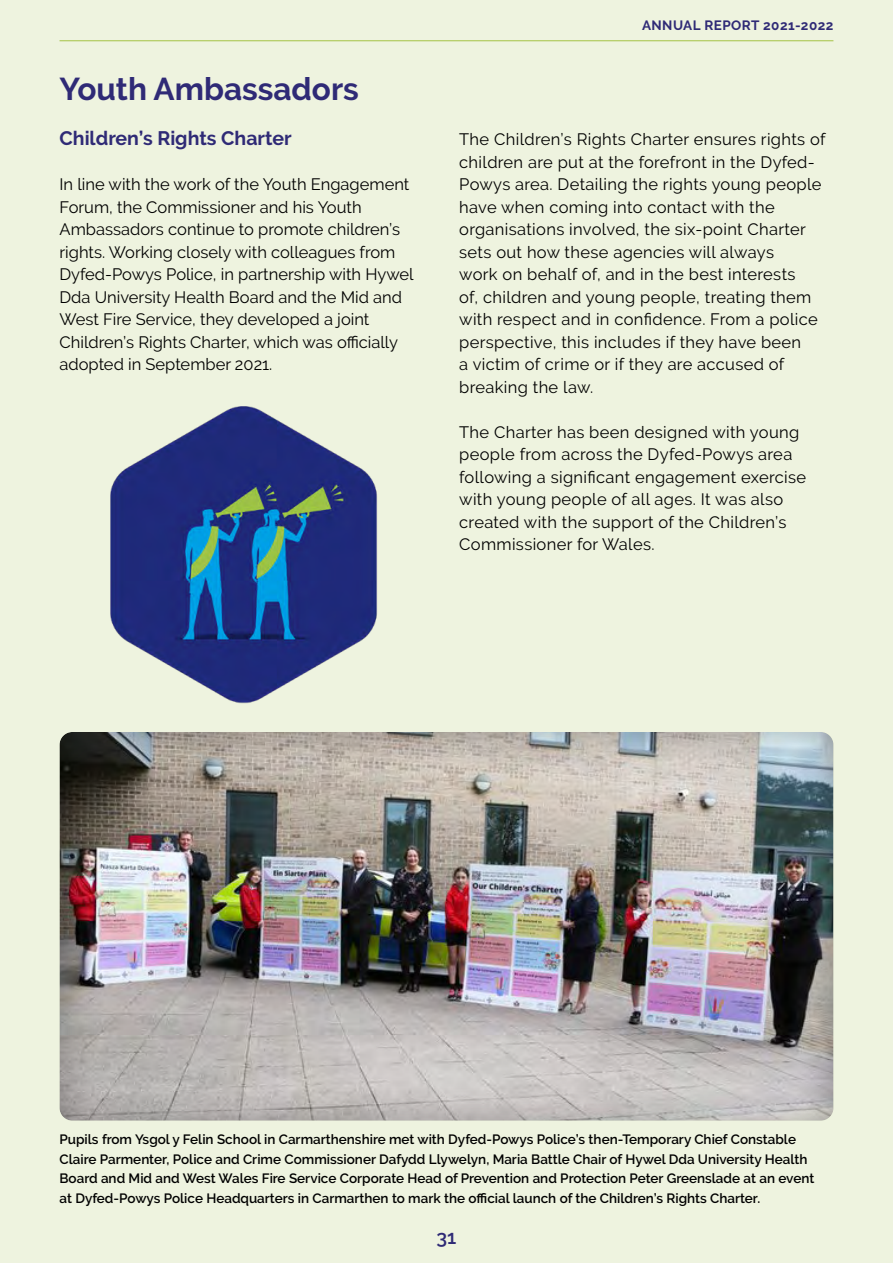
<style>
.page{position:relative;width:893px;height:1263px;background:#eef3df}
.page>*{position:absolute;margin:0;border:0;box-sizing:border-box;transform-origin:0 0}
.isben{font:700 31.5px "Raleway";color:#2f2a76}
.isben-2{font:700 19.5px "Raleway";color:#2f2a76}
.body{font:600 19.5px "Raleway";color:#2f2a76}
.body-2{font:16.5px/22.5px "Raleway";letter-spacing:.02em;color:#000}
.body-3{font:16.5px/22.5px "Raleway";color:#000}
.body-4{font:600 13.5px/19.5px "Raleway";color:#000}
.t1{font:700 13.5px "Raleway";letter-spacing:.035em;color:#2f2a76}
</style>
<div class="page">
<hr style="left:60px;top:40px;width:773px;height:1px;background:#a4c345">
<img style="left:110px;top:406px;width:267px;height:298px">
<div style="left:46px;top:723px;width:799px;height:399px;background:#000;opacity:.33"></div>
<p class="isben" style="left:60px;top:71px;width:301px">Youth Ambassadors</p>
<p class="isben-2" style="left:60px;top:127px;width:234px">Children’s Rights Charter</p>
<p class="body-3" style="left:60px;top:173px;width:356px">In line with the work of the Youth Engagement Forum, the Commissioner and his Youth Ambassadors continue to promote children’s rights. Working closely with colleagues from Dyfed-Powys Police, in partnership with Hywel Dda University Health Board and the Mid and West Fire Service, they developed a joint Children’s Rights Charter, which was officially adopted in September 2021.</p>
<p class="t1" style="left:642px;top:18px;width:193px">ANNUAL REPORT 2021-2022</p>
<p class="body-2" style="left:459px;top:128px;width:368px">The Children’s Rights Charter ensures rights of children are put at the forefront in the Dyfed-Powys area. Detailing the rights young people have when coming into contact with the organisations involved, the six-point Charter sets out how these agencies will always<br>work on behalf of, and in the best interests<br>of, children and young people, treating them with respect and in confidence. From a police perspective, this includes if they have been<br>a victim of crime or if they are accused of breaking the law.</p>
<p class="body-2" style="left:459px;top:421px;width:349px">The Charter has been designed with young people from across the Dyfed-Powys area following a significant engagement exercise with young people of all ages. It was also created with the support of the Children’s Commissioner for Wales.</p>
<p class="body-4" style="left:60px;top:1130px;width:756px">Pupils from Ysgol y Felin School in Carmarthenshire met with Dyfed-Powys Police’s then-Temporary Chief Constable Claire Parmenter, Police and Crime Commissioner Dafydd Llywelyn, Maria Battle Chair of Hywel Dda University Health Board and Mid and West Wales Fire Service Corporate Head of Prevention and Protection Peter Greenslade at an event at Dyfed-Powys Police Headquarters in Carmarthen to mark the official launch of the Children’s Rights Charter.</p>
<p class="body" style="left:437px;top:1226px;width:21px">31</p>
</div>
